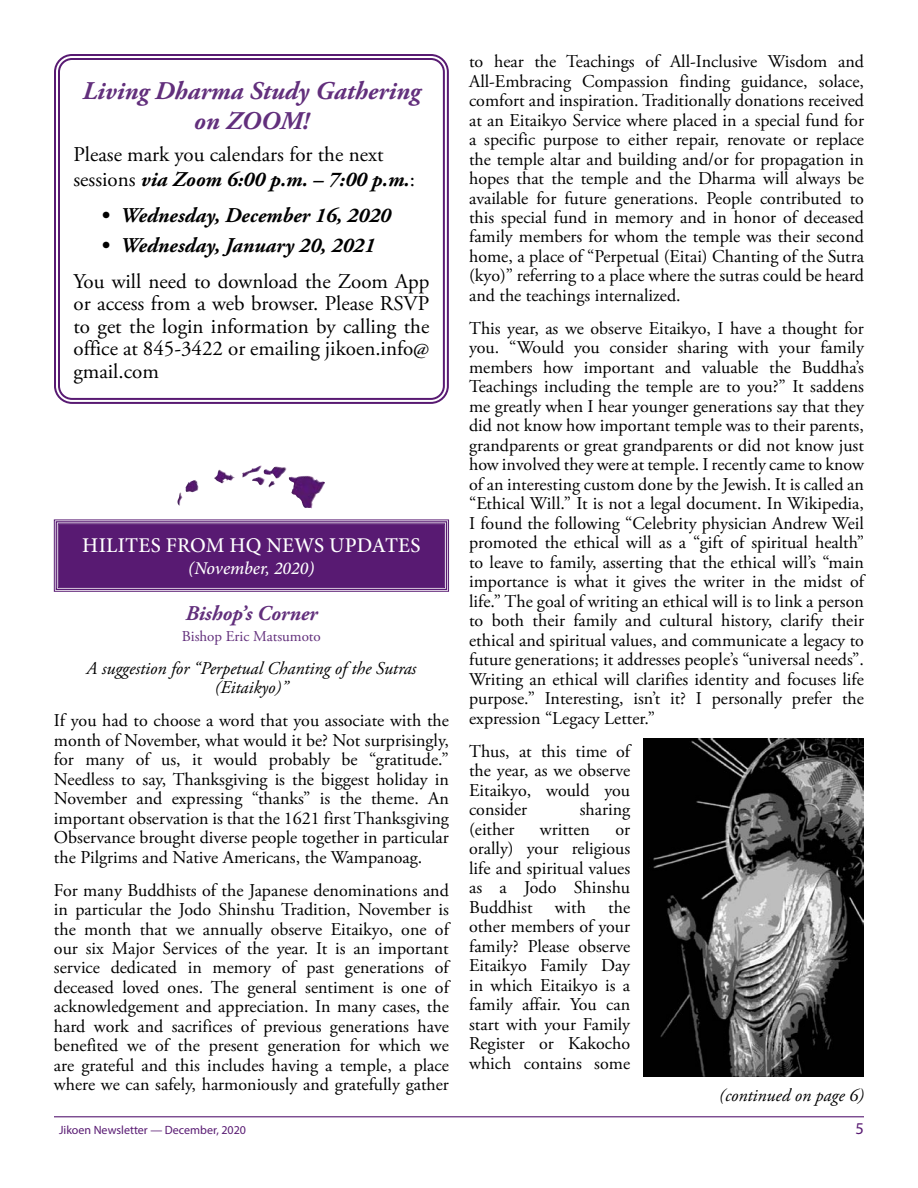
<style>
.page{position:relative;width:918px;height:1188px;background:#fff}
.page>*{position:absolute;margin:0;border:0;box-sizing:border-box;transform-origin:0 0}
.t1{font:italic 700 25.5px/30.6px "Adobe Garamond Pro";color:#622f7c;text-align:center}
.t2{font:21px/22.5px "Adobe Garamond Pro";color:#000}
.t3{font:italic 700 21px "Adobe Garamond Pro";color:#000}
.t4{font:500 21px "Minion Pro";letter-spacing:.01em;color:#fff}
.t5{font:italic 700 21px "Adobe Garamond Pro";color:#622f7c}
.t6{font:18px/19.5px "Adobe Garamond Pro";color:#000;text-align:justify}
.t7{font:italic 18px/19.5px "Adobe Garamond Pro";color:#000;text-align:center}
.t8{font:italic 500 18px "Minion Pro";color:#fff}
.t9{font:16.5px "Myriad Pro";color:#581a72}
.t10{font:15px "Adobe Garamond Pro";color:#622f7c}
.t11{font:12px "Myriad Pro";color:#581a72}
.s1{font-weight:700;font-style:italic}
</style>
<div class="page">
<hr style="left:54px;top:1116px;width:810px;height:1px;background:#581a72">
<img style="left:242px;top:465px;width:19px;height:13px">
<svg style="left:54px;top:519px;width:395px;height:73px;background:#5e2377"></svg>
<div style="left:56px;top:521px;width:391px;height:69px;border:1px solid #581a72"></div>
<div style="left:58px;top:523px;width:387px;height:65px;border:1px solid #581a72"></div>
<div style="left:54px;top:54px;width:395px;height:350px;border:2px solid #581a72;border-radius:17px"></div>
<div style="left:58px;top:58px;width:387px;height:342px;border:2px solid #581a72;border-radius:13px"></div>
<img style="left:644px;top:739px;width:220px;height:338px">
<h1 class="t1" style="left:82px;top:76px;width:340px">Living Dharma Study Gathering on ZOOM!</h1>
<p class="t2" style="left:74px;top:143px;width:343px;line-height:25.2px">Please mark you calendars for the next sessions <span class="s1">via Zoom 6:00 p.m. – 7:00 p.m.</span>:</p>
<p class="t3" style="left:101px;top:204px;width:292px">• Wednesday, December 16, 2020</p>
<p class="t3" style="left:101px;top:233px;width:276px">• Wednesday, January 20, 2021</p>
<p class="t2" style="left:74px;top:271px;width:357px;text-align:justify">You will need to download the Zoom App or access from a web browser. Please RSVP to get the login information by calling the office at 845-3422 or emailing jikoen.info@ gmail.com</p>
<p class="t4" style="left:82px;top:532px;width:340px">HILITES FROM HQ NEWS UPDATES</p>
<p class="t8" style="left:188px;top:556px;width:128px">(November, 2020)</p>
<p class="t5" style="left:185px;top:602px;width:134px">Bishop’s Corner</p>
<p class="t10" style="left:182px;top:627px;width:140px">Bishop Eric Matsumoto</p>
<p class="t7" style="left:86px;top:659px;width:331px">A suggestion for “Perpetual Chanting of the Sutras (Eitaikyo)”</p>
<p class="t6" style="left:54px;top:711px;width:396px">If you had to choose a word that you associate with the month of November, what would it be? Not surprisingly, for many of us, it would probably be “gratitude.” Needless to say, Thanksgiving is the biggest holiday in November and expressing “thanks” is the theme. An important observation is that the 1621 first Thanksgiving Observance brought diverse people together in particular the Pilgrims and Native Americans, the Wampanoag.</p>
<p class="t6" style="left:54px;top:881px;width:396px">For many Buddhists of the Japanese denominations and in particular the Jodo Shinshu Tradition, November is the month that we annually observe Eitaikyo, one of our six Major Services of the year. It is an important service dedicated in memory of past generations of deceased loved ones. The general sentiment is one of acknowledgement and appreciation. In many cases, the hard work and sacrifices of previous generations have benefited we of the present generation for which we are grateful and this includes having a temple, a place where we can safely, harmoniously and gratefully gather</p>
<p class="t6" style="left:469px;top:52px;width:396px">to hear the Teachings of All-Inclusive Wisdom and All-Embracing Compassion finding guidance, solace, comfort and inspiration. Traditionally donations received at an Eitaikyo Service where placed in a special fund for a specific purpose to either repair, renovate or replace the temple altar and building and/or for propagation in hopes that the temple and the Dharma will always be available for future generations. People contributed to this special fund in memory and in honor of deceased family members for whom the temple was their second home, a place of “Perpetual (Eitai) Chanting of the Sutra (kyo)” referring to a place where the sutras could be heard and the teachings internalized.</p>
<p class="t6" style="left:469px;top:319px;width:396px">This year, as we observe Eitaikyo, I have a thought for you. “Would you consider sharing with your family members how important and valuable the Buddha’s Teachings including the temple are to you?” It saddens me greatly when I hear younger generations say that they did not know how important temple was to their parents, grandparents or great grandparents or did not know just how involved they were at temple. I recently came to know of an interesting custom done by the Jewish. It is called an “Ethical Will.” It is not a legal document. In Wikipedia, I found the following “Celebrity physician Andrew Weil promoted the ethical will as a “gift of spiritual health” to leave to family, asserting that the ethical will’s “main importance is what it gives the writer in the midst of life.” The goal of writing an ethical will is to link a person to both their family and cultural history, clarify their ethical and spiritual values, and communicate a legacy to future generations; it addresses people’s “universal needs”.<br>Writing an ethical will clarifies identity and focuses life purpose.” Interesting, isn’t it? I personally prefer the expression “Legacy Letter.”</p>
<p class="t6" style="left:469px;top:742px;width:163px">Thus, at this time of the year, as we observe Eitaikyo, would you consider</p>
<p class="t6" style="left:580px;top:801px;width:52px">sharing</p>
<p class="t6" style="left:469px;top:820px;width:47px">(either</p>
<p class="t6" style="left:540px;top:820px;width:52px">written</p>
<p class="t6" style="left:469px;top:820px;width:163px;text-indent:146px">or orally) your religious life and spiritual values as a Jodo Shinshu Buddhist with the other members of your family? Please observe Eitaikyo Family Day in which Eitaikyo is a family affair. You can start with your Family Register or Kakocho which contains some</p>
<p class="t7" style="left:719px;top:1086px;width:146px">(continued on page 6)</p>
<p class="t11" style="left:59px;top:1123px;width:188px">Jikoen Newsletter — December, 2020</p>
<p class="t9" style="left:856px;top:1118px;width:10px">5</p>
</div>
